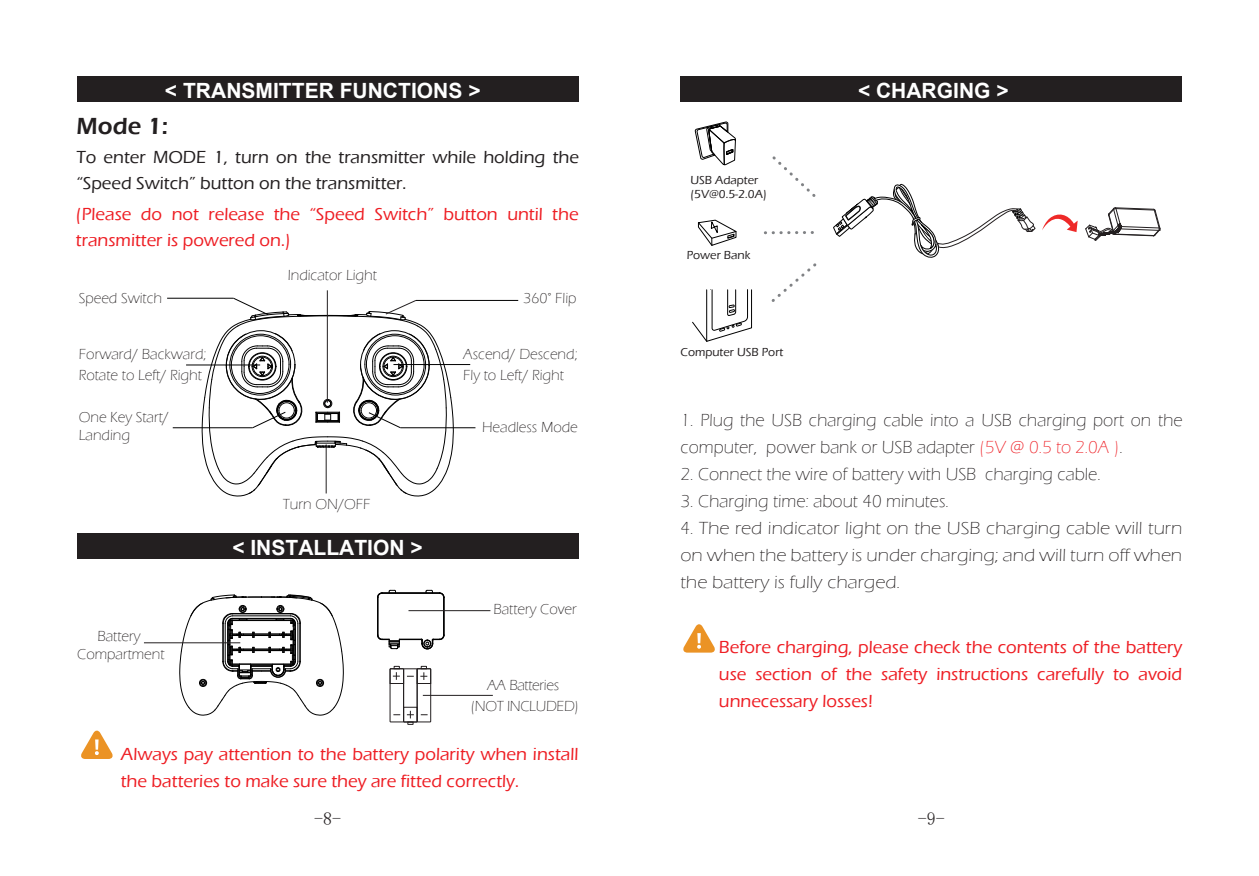
<style>
.page{position:relative;width:1259px;height:876px;background:#fff}
.page>*{position:absolute;margin:0;border:0;box-sizing:border-box;transform-origin:0 0}
.t1{font:600 24px "Eras ITC";color:#231f20}
.t2{font:700 21px "Arial";color:#fff}
.t3{font:300 18px/27px "Eras ITC";color:#231f20}
.t4{font:500 18px/27px "Eras ITC";color:#ee1d23}
.t5{font:500 18px/26.4px "Eras ITC";color:#231f20}
.t6{font:18px "Sim Sun";color:#231f20}
.t7{font:300 15px/18px "Eras ITC";color:#231f20}
.t8{font:300 15px/21px "Eras ITC";letter-spacing:-.02em;color:#231f20;text-align:center}
.t9{font:500 12px/14.4px "Eras ITC";color:#231f20}
.s1{color:#ee1d23}
</style>
<div class="page">
<div style="left:77px;top:534px;width:501px;height:25px;background:#231f20"></div>
<div style="left:680px;top:77px;width:502px;height:25px;background:#231f20"></div>
<svg style="left:772px;top:156px;width:44px;height:41px"></svg>
<svg style="left:765px;top:231px;width:49px;height:3px"></svg>
<svg style="left:771px;top:263px;width:46px;height:39px"></svg>
<svg style="left:692px;top:289px;width:60px;height:53px"></svg>
<svg style="left:698px;top:220px;width:39px;height:26px"></svg>
<svg style="left:695px;top:121px;width:41px;height:44px"></svg>
<svg style="left:1042px;top:214px;width:35px;height:18px"></svg>
<svg style="left:833px;top:184px;width:202px;height:74px"></svg>
<svg style="left:1085px;top:208px;width:75px;height:33px"></svg>
<svg style="left:683px;top:624px;width:32px;height:29px"></svg>
<div style="left:77px;top:77px;width:501px;height:25px;background:#231f20"></div>
<hr style="left:327px;top:290px;width:1px;height:113px;background:#231f20">
<hr style="left:393px;top:364px;width:77px;height:1px;background:#000">
<hr style="left:416px;top:300px;width:102px;height:1px;background:#000">
<hr style="left:400px;top:427px;width:75px;height:1px;background:#000">
<hr style="left:173px;top:427px;width:80px;height:1px;background:#000">
<hr style="left:186px;top:364px;width:74px;height:1px;background:#000">
<svg style="left:202px;top:297px;width:251px;height:200px"></svg>
<hr style="left:167px;top:298px;width:66px;height:1px;background:#000">
<hr style="left:382px;top:593px;width:57px;height:1px;background:#000">
<hr style="left:382px;top:592px;width:57px;height:1px;background:#000">
<svg style="left:377px;top:590px;width:19px;height:8px"></svg>
<hr style="left:377px;top:597px;width:1px;height:38px;background:#000">
<hr style="left:443px;top:597px;width:1px;height:38px;background:#000">
<svg style="left:425px;top:590px;width:20px;height:8px"></svg>
<svg style="left:377px;top:635px;width:68px;height:15px"></svg>
<svg style="left:179px;top:595px;width:164px;height:120px"></svg>
<svg style="left:81px;top:730px;width:32px;height:29px"></svg>
<div style="left:390px;top:669px;width:14px;height:53px;border:1px solid #231f20"></div>
<div style="left:403px;top:669px;width:14px;height:53px;border:1px solid #231f20"></div>
<div style="left:417px;top:669px;width:14px;height:53px;border:1px solid #231f20"></div>
<svg style="left:390px;top:666px;width:41px;height:18px"></svg>
<svg style="left:393px;top:707px;width:34px;height:18px"></svg>
<hr style="left:423px;top:695px;width:70px;height:1px;background:#231f20">
<hr style="left:408px;top:610px;width:82px;height:1px;background:#231f20">
<hr style="left:144px;top:642px;width:96px;height:1px;background:#231f20">
<p class="t2" style="left:165px;top:76px;width:317px">&lt; TRANSMITTER FUNCTIONS &gt;</p>
<h1 class="t1" style="left:77px;top:113px;width:93px">Mode 1:</h1>
<p class="t5" style="left:76px;top:144px;width:504px">To enter MODE 1, turn on the transmitter while holding the “Speed Switch” button on the transmitter.</p>
<p class="t4" style="left:76px;top:201px;width:504px">(Please do not release the “Speed Switch” button until the transmitter is powered on.)</p>
<p class="t7" style="left:288px;top:266px;width:91px">Indicator Light</p>
<p class="t7" style="left:79px;top:289px;width:85px">Speed Switch</p>
<p class="t7" style="left:523px;top:289px;width:55px">360° Flip</p>
<p class="t7" style="left:79px;top:344px;width:129px;line-height:21px">Forward/ Backward;<br>Rotate to Left/ Right</p>
<p class="t7" style="left:463px;top:344px;width:116px;line-height:21px">Ascend/ Descend;<br>Fly to Left/ Right</p>
<p class="t7" style="left:79px;top:408px;width:92px">One Key Start/<br>Landing</p>
<p class="t7" style="left:77px;top:627px;width:89px;text-align:center">Battery<br>Compartment</p>
<p class="t7" style="left:283px;top:495px;width:89px">Turn ON/OFF</p>
<p class="t2" style="left:232px;top:532px;width:192px">&lt; INSTALLATION &gt;</p>
<p class="t7" style="left:482px;top:418px;width:97px">Headless Mode</p>
<p class="t7" style="left:493px;top:601px;width:85px">Battery Cover</p>
<p class="t8" style="left:471px;top:675px;width:110px">AA Batteries (NOT INCLUDED)</p>
<p class="t4" style="left:121px;top:740px;width:459px">Always pay attention to the battery polarity when install the batteries to make sure they are fitted correctly.</p>
<p class="t9" style="left:690px;top:173px;width:78px">USB Adapter (5V@0.5-2.0A)</p>
<p class="t9" style="left:686px;top:248px;width:65px">Power Bank</p>
<p class="t9" style="left:680px;top:345px;width:104px">Computer USB Port</p>
<p class="t2" style="left:858px;top:75px;width:152px">&lt; CHARGING &gt;</p>
<p class="t3" style="left:680px;top:407px;width:503px">1. Plug the USB charging cable into a USB charging port on the computer, power bank or USB adapter <span class="s1">(5V @ 0.5 to 2.0A )</span>.</p>
<p class="t3" style="left:680px;top:461px;width:422px">2. Connect the wire of battery with USB charging cable.</p>
<p class="t3" style="left:680px;top:488px;width:270px">3. Charging time: about 40 minutes.</p>
<p class="t3" style="left:680px;top:515px;width:503px;text-align:justify">4. The red indicator light on the USB charging cable will turn on when the battery is under charging; and will turn off when the battery is fully charged.</p>
<p class="t4" style="left:719px;top:634px;width:465px;text-align:justify">Before charging, please check the contents of the battery use section of the safety instructions carefully to avoid unnecessary losses!</p>
<p class="t6" style="left:314px;top:809px;width:28px">-8-</p>
<p class="t6" style="left:917px;top:809px;width:28px">-9-</p>
</div>
